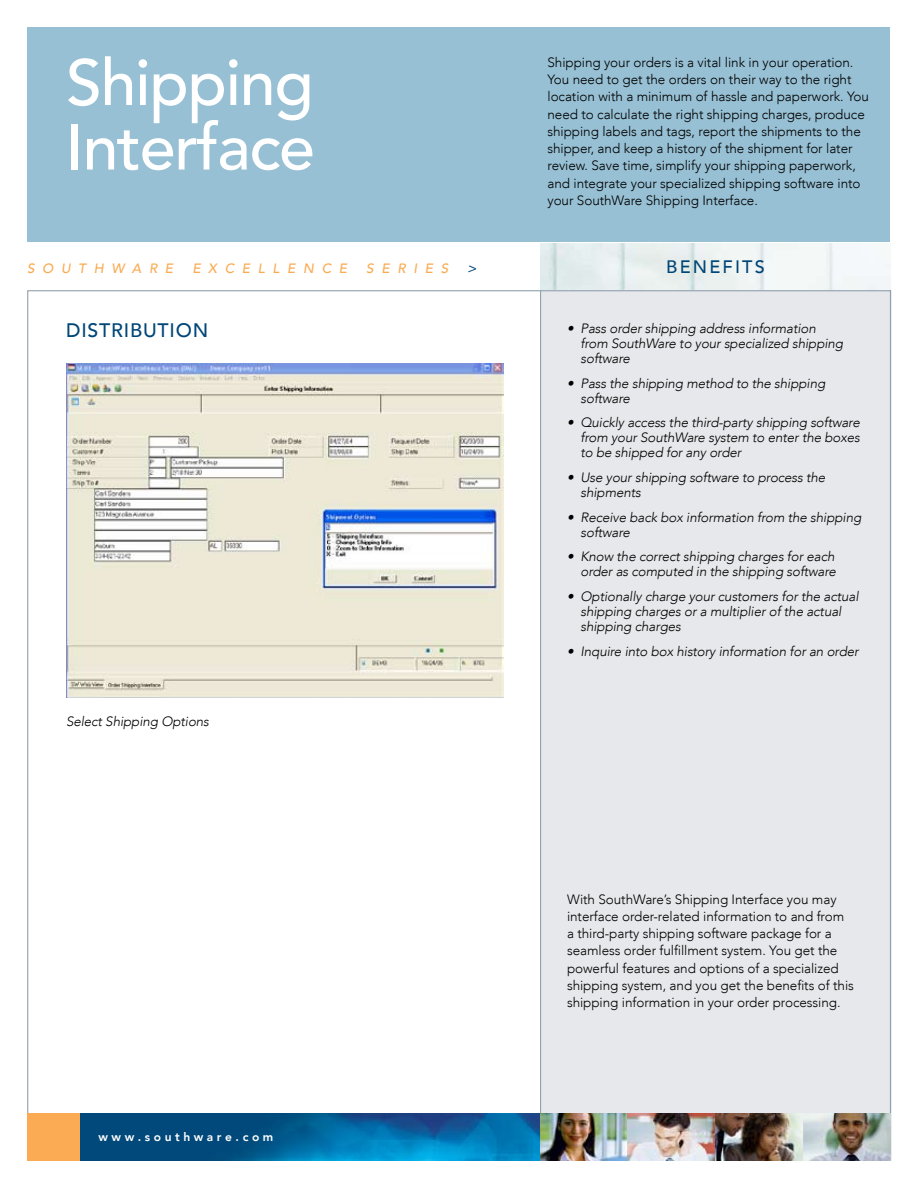
<style>
.page{position:relative;width:918px;height:1188px;background:#fff}
.page>*{position:absolute;margin:0;border:0;box-sizing:border-box;transform-origin:0 0}
.t1{font:500 64.5px/64.5px "Avenir LT";letter-spacing:-.02em;color:#fff}
.t2{font:500 19.5px "Avenir LT";letter-spacing:.04em;color:#004677}
.t3{font:500 18px "Avenir LT";letter-spacing:.12em;color:#004677}
.t4{font:300 13.5px/17.2px "Avenir LT";letter-spacing:-.005em;color:#000}
.t5{font:italic 300 13.5px/15px "Avenir LT";letter-spacing:-.01em;color:#000}
.t6{font:italic 500 13.5px "Avenir LT";letter-spacing:.57em;color:#faab53}
.t7{font:italic 500 13.5px "Avenir LT";color:#004677}
.t8{font:800 12px "Avenir LT";color:#fff}
</style>
<div class="page">
<img style="left:540px;top:243px;width:351px;height:47px">
<div style="left:28px;top:28px;width:862px;height:214px;background:#97c0d4"></div>
<div style="left:541px;top:291px;width:349px;height:869px;background:#e7e8eb"></div>
<img style="left:80px;top:1113px;width:460px;height:48px">
<div style="left:27px;top:1113px;width:53px;height:48px;background:#faab53"></div>
<img style="left:540px;top:1113px;width:88px;height:48px">
<img style="left:628px;top:1113px;width:88px;height:48px">
<img style="left:716px;top:1113px;width:87px;height:48px">
<img style="left:803px;top:1113px;width:88px;height:48px">
<img style="left:66px;top:363px;width:437px;height:335px">
<h1 class="t1" style="left:66px;top:52px;width:250px">Shipping<br>Interface</h1>
<p class="t4" style="left:548px;top:54px;width:323px">Shipping your orders is a vital link in your operation.<br>You need to get the orders on their way to the right location with a minimum of hassle and paperwork. You need to calculate the right shipping charges, produce shipping labels and tags, report the shipments to the shipper, and keep a history of the shipment for later review. Save time, simplify your shipping paperwork, and integrate your specialized shipping software into your SouthWare Shipping Interface.</p>
<p class="t6" style="left:27px;top:261px;width:148px">SOUTHWARE</p>
<p class="t6" style="left:192px;top:261px;width:156px">EXCELLENCE</p>
<p class="t6" style="left:366px;top:261px;width:83px">SERIES</p>
<p class="t7" style="left:467px;top:261px;width:10px">&gt;</p>
<h3 class="t3" style="left:666px;top:256px;width:100px">BENEFITS</h3>
<h2 class="t2" style="left:66px;top:319px;width:144px">DISTRIBUTION</h2>
<p class="t5" style="left:66px;top:714px;width:145px">Select Shipping Options</p>
<p class="t8" style="left:99px;top:1129px;width:176px">w w w . s o u t h w a r e . c o m</p>
<p class="t5" style="left:580px;top:321px;width:264px">Pass order shipping address information from SouthWare to your specialized shipping software</p>
<p class="t5" style="left:580px;top:375px;width:246px">Pass the shipping method to the shipping software</p>
<p class="t5" style="left:580px;top:415px;width:281px;text-align:justify">Quickly access the third-party shipping software from your SouthWare system to enter the boxes to be shipped for any order</p>
<p class="t5" style="left:580px;top:470px;width:246px">Use your shipping software to process the shipments</p>
<p class="t5" style="left:580px;top:510px;width:282px">Receive back box information from the shipping software</p>
<p class="t5" style="left:580px;top:549px;width:257px">Know the correct shipping charges for each order as computed in the shipping software</p>
<p class="t5" style="left:580px;top:589px;width:280px">Optionally charge your customers for the actual shipping charges or a multiplier of the actual shipping charges</p>
<p class="t5" style="left:580px;top:644px;width:280px">Inquire into box history information for an order</p>
<p class="t5" style="left:567px;top:321px;width:8px">•</p>
<p class="t5" style="left:567px;top:375px;width:8px">•</p>
<p class="t5" style="left:567px;top:415px;width:8px">•</p>
<p class="t5" style="left:567px;top:470px;width:8px">•</p>
<p class="t5" style="left:567px;top:510px;width:8px">•</p>
<p class="t5" style="left:567px;top:549px;width:8px">•</p>
<p class="t5" style="left:567px;top:589px;width:8px">•</p>
<p class="t5" style="left:567px;top:644px;width:8px">•</p>
<p class="t4" style="left:567px;top:890px;width:288px">With SouthWare’s Shipping Interface you may interface order-related information to and from a third-party shipping software package for a seamless order fulfillment system. You get the powerful features and options of a specialized shipping system, and you get the benefits of this shipping information in your order processing.</p>
</div>
